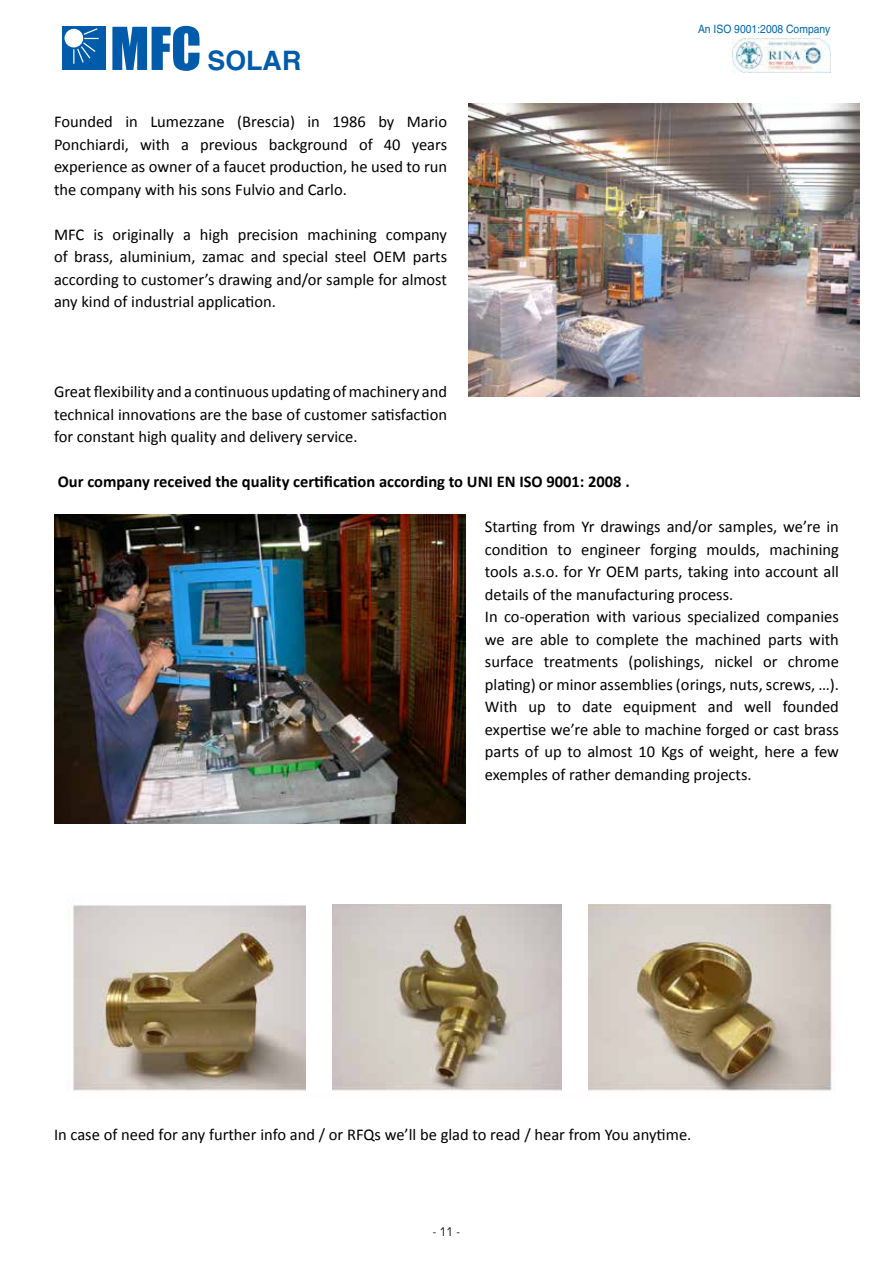
<style>
.page{position:relative;width:893px;height:1263px;background:#fff}
.page>*{position:absolute;margin:0;border:0;box-sizing:border-box;transform-origin:0 0}
.t1{font:700 26.85px "Helvetica LT";color:#005baa}
.t2{font:16.5px/22.5px "Calibri";color:#000;text-align:justify}
.t3{font:700 16.5px "Calibri";color:#000}
.t4{font:condensed 12px "Eurostile LT";color:#000}
.t5{font:11.55px "Helvetica LT";color:#0066b3;scale:.9 1}
.s1{font-family:"Impact";font-weight:400;font-size:54.6px}
</style>
<div class="page">
<div style="left:63px;top:27px;width:43px;height:43px;background:#005baa"></div>
<div style="left:65px;top:29px;width:18px;height:18px;background:#fff;border-radius:50%"></div>
<svg style="left:73px;top:28px;width:26px;height:36px"></svg>
<img style="left:732px;top:39px;width:98px;height:33px">
<img style="left:468px;top:103px;width:392px;height:294px">
<img style="left:54px;top:514px;width:412px;height:309px">
<img style="left:73px;top:904px;width:759px;height:187px">
<div style="left:306px;top:896px;width:26px;height:196px;background:#fff"></div>
<div style="left:562px;top:896px;width:26px;height:196px;background:#fff"></div>
<h1 class="t1" style="left:110px;top:44px;width:193px"><span class="s1">MFC</span> SOLAR</h1>
<p class="t5" style="left:698px;top:23px;width:148px">An ISO 9001:2008 Company</p>
<p class="t2" style="left:54px;top:111px;width:395px">Founded in Lumezzane (Brescia) in 1986 by Mario Ponchiardi, with a previous background of 40 years experience as owner of a faucet production, he used to run the company with his sons Fulvio and Carlo.</p>
<p class="t2" style="left:54px;top:223px;width:395px">MFC is originally a high precision machining company of brass, aluminium, zamac and special steel OEM parts according to customer’s drawing and/or sample for almost any kind of industrial application.</p>
<p class="t2" style="left:54px;top:381px;width:395px">Great flexibility and a continuous updating of machinery and technical innovations are the base of customer satisfaction for constant high quality and delivery service.</p>
<p class="t3" style="left:58px;top:471px;width:574px">Our company received the quality certification according to UNI EN ISO 9001: 2008 .</p>
<p class="t2" style="left:485px;top:516px;width:356px;text-align:left">Starting from Yr drawings and/or samples, we’re in condition to engineer forging moulds, machining tools a.s.o. for Yr OEM parts, taking into account all details of the manufacturing process.<br>In co-operation with various specialized companies we are able to complete the machined parts with surface treatments (polishings, nickel or chrome plating) or minor assemblies (orings, nuts, screws, …).<br>With up to date equipment and well founded expertise we’re able to machine forged or cast brass parts of up to almost 10 Kgs of weight, here a few exemples of rather demanding projects.</p>
<p class="t2" style="left:54px;top:1123px;width:639px">In case of need for any further info and / or RFQs we’ll be glad to read / hear from You anytime.</p>
<p class="t4" style="left:433px;top:1225px;width:29px">- 11 -</p>
</div>
